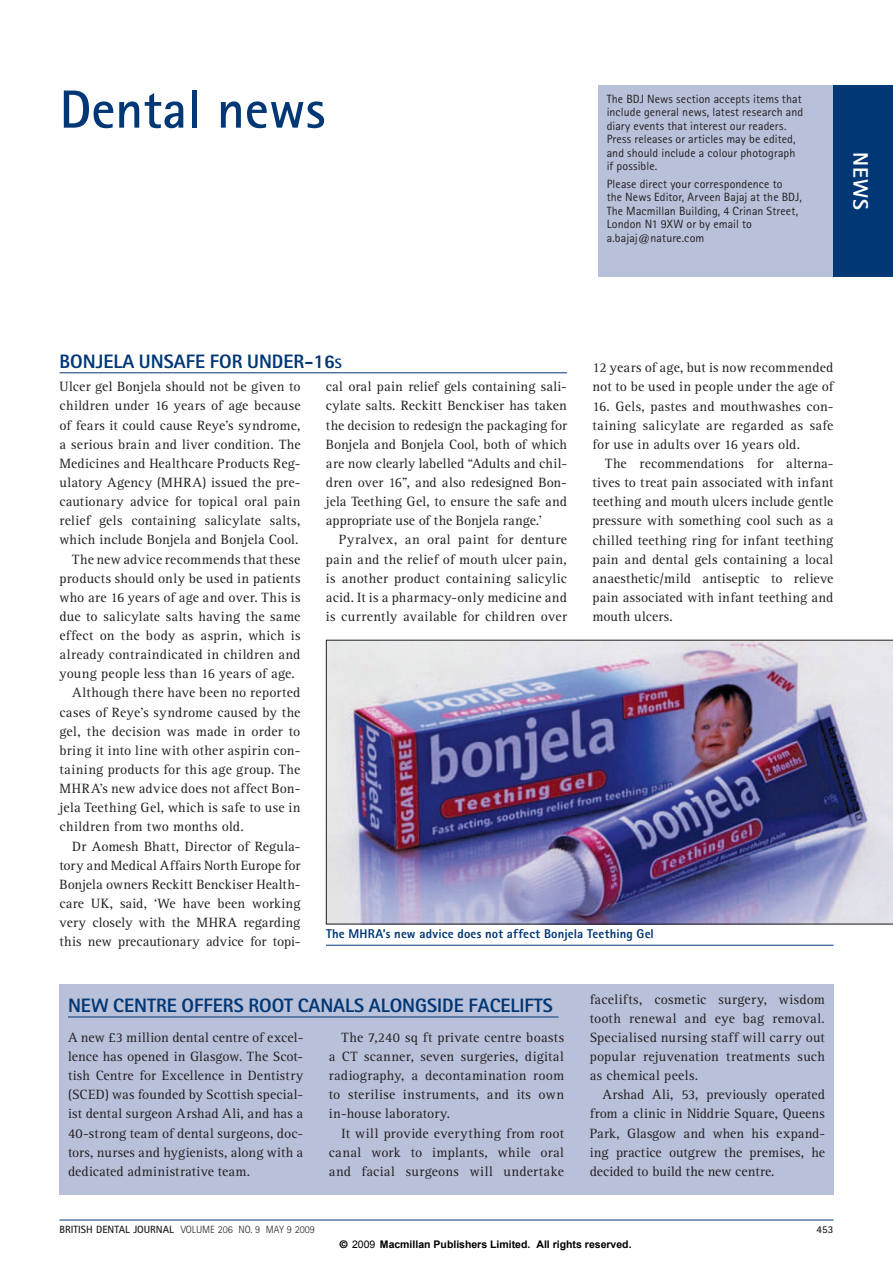
<style>
.page{position:relative;width:893px;height:1263px;background:#fff}
.page>*{position:absolute;margin:0;border:0;box-sizing:border-box;transform-origin:0 0}
.t1{font:700 53.85px "Rotis Sans Serif";color:#013775}
.t2{font:800 21px "Rotis Sans Serif";color:#fff}
.t3{font:800 19.5px "Rotis Sans Serif";color:#013775}
.t4{font:13.95px/19.2px "Rotis Serif";letter-spacing:.015em;color:#231f20;text-align:justify}
.t5{font:800 12.75px "Rotis Sans Serif";letter-spacing:.01em;color:#013775}
.t6{font:12px/13.5px "Rotis Sans Serif";letter-spacing:.01em;color:#231f20}
.t7{font:700 10.5px "Arial";color:#000}
.t8{font:300 10.5px "Rotis Sans Serif";color:#231f20}
.t9{font:700 10.5px "Rotis Sans Serif";color:#231f20}
.s1{font-size:13.65px}
.s2{font-weight:700}
.s3{font-family:"Helvetica"}
.s4{font-weight:400}
</style>
<div class="page">
<hr style="left:59px;top:372px;width:508px;height:1px;background:#013775">
<hr style="left:59px;top:1220px;width:774px;height:1px;background:#013775">
<div style="left:598px;top:85px;width:295px;height:191px;background:#b9c0d9"></div>
<div style="left:833px;top:85px;width:60px;height:191px;background:#013775"></div>
<img style="left:326px;top:640px;width:567px;height:284px">
<div style="left:59px;top:984px;width:774px;height:211px;background:#b9c0d9"></div>
<hr style="left:68px;top:1017px;width:490px;height:1px;background:#013775">
<hr style="left:326px;top:945px;width:507px;height:1px;background:#013775">
<h1 class="t1" style="left:59px;top:91px;width:267px">Dental news</h1>
<p class="t6" style="left:607px;top:93px;width:198px">The BDJ News section accepts items that include general news, latest research and diary events that interest our readers.<br>Press releases or articles may be edited, and should include a colour photograph if possible.</p>
<p class="t6" style="left:607px;top:178px;width:197px">Please direct your correspondence to<br>the News Editor, Arveen Bajaj at the BDJ, The Macmillan Building, 4 Crinan Street, London N1 9XW or by email to a.bajaj@nature.com</p>
<h2 class="t2" style="left:868px;top:152px;width:60px;rotate:90deg">NEWS</h2>
<h3 class="t3" style="left:59px;top:355px;width:284px">BONJELA UNSAFE FOR UNDER-16<span class="s1">S</span></h3>
<p class="t4" style="left:592px;top:359px;width:242px">12 years of age, but is now recommended not to be used in people under the age of</p>
<p class="t4" style="left:592px;top:398px;width:242px">16. Gels, pastes and mouthwashes con&shy;taining salicylate are regarded as safe for use in adults over 16 years old.</p>
<p class="t4" style="left:592px;top:455px;width:242px;text-indent:13px">The recommendations for alterna&shy;tives to treat pain associated with infant teething and mouth ulcers include gentle pressure with something cool such as a chilled teething ring for infant teething pain and dental gels containing a local anaesthetic/mild antiseptic to relieve pain associated with infant teething and mouth ulcers.</p>
<p class="t4" style="left:59px;top:378px;width:243px">Ulcer gel Bonjela should not be given to</p>
<p class="t4" style="left:59px;top:397px;width:242px">children under 16 years of age because</p>
<p class="t4" style="left:59px;top:417px;width:242px">of fears it could cause Reye’s syndrome,</p>
<p class="t4" style="left:59px;top:436px;width:243px">a serious brain and liver condition. The</p>
<p class="t4" style="left:59px;top:455px;width:242px">Medicines and Healthcare Products Reg-</p>
<p class="t4" style="left:59px;top:474px;width:242px">ulatory Agency (MHRA) issued the pre-</p>
<p class="t4" style="left:59px;top:493px;width:242px">cautionary advice for topical oral pain</p>
<p class="t4" style="left:59px;top:512px;width:242px">relief gels containing salicylate salts,</p>
<p class="t4" style="left:59px;top:531px;width:241px">which include Bonjela and Bonjela Cool.</p>
<p class="t4" style="left:72px;top:551px;width:230px">The new advice recommends that these</p>
<p class="t4" style="left:59px;top:570px;width:242px">products should only be used in patients</p>
<p class="t4" style="left:59px;top:589px;width:242px">who are 16 years of age and over. This is</p>
<p class="t4" style="left:59px;top:608px;width:242px">due to salicylate salts having the same</p>
<p class="t4" style="left:59px;top:627px;width:242px">effect on the body as asprin, which is</p>
<p class="t4" style="left:59px;top:646px;width:242px">already contraindicated in children and</p>
<p class="t4" style="left:59px;top:665px;width:237px">young people less than 16 years of age.</p>
<p class="t4" style="left:72px;top:684px;width:230px">Although there have been no reported</p>
<p class="t4" style="left:59px;top:704px;width:242px">cases of Reye’s syndrome caused by the</p>
<p class="t4" style="left:59px;top:723px;width:242px">gel, the decision was made in order to</p>
<p class="t4" style="left:59px;top:742px;width:242px">bring it into line with other aspirin con-</p>
<p class="t4" style="left:59px;top:761px;width:242px">taining products for this age group. The</p>
<p class="t4" style="left:59px;top:780px;width:242px">MHRA’s new advice does not affect Bon-</p>
<p class="t4" style="left:59px;top:799px;width:242px">jela Teething Gel, which is safe to use in</p>
<p class="t4" style="left:59px;top:818px;width:186px">children from two months old.</p>
<p class="t4" style="left:72px;top:838px;width:230px">Dr Aomesh Bhatt, Director of Regula-</p>
<p class="t4" style="left:59px;top:857px;width:242px">tory and Medical Affairs North Europe for</p>
<p class="t4" style="left:59px;top:876px;width:242px">Bonjela owners Reckitt Benckiser Health-</p>
<p class="t4" style="left:59px;top:895px;width:243px">care UK, said, ‘We have been working</p>
<p class="t4" style="left:59px;top:914px;width:242px">very closely with the MHRA regarding</p>
<p class="t4" style="left:59px;top:933px;width:242px">this new precautionary advice for topi-</p>
<p class="t4" style="left:326px;top:378px;width:242px">cal oral pain relief gels containing sali&shy;cylate salts. Reckitt Benckiser has taken the decision to redesign the packaging for Bonjela and Bonjela Cool, both of which are now clearly labelled “Adults and chil&shy;dren over 16”, and also redesigned Bon&shy;jela Teething Gel, to ensure the safe and appropriate use of the Bonjela range.’</p>
<p class="t4" style="left:326px;top:531px;width:242px;text-indent:13px">Pyralvex, an oral paint for denture pain and the relief of mouth ulcer pain, is another product containing salicylic acid. It is a pharmacy-only medicine and is currently available for children over</p>
<p class="t5" style="left:326px;top:930px;width:329px">The MHRA’s new advice does not affect Bonjela Teething Gel</p>
<h3 class="t3" style="left:68px;top:999px;width:486px">NEW CENTRE OFFERS ROOT CANALS ALONGSIDE FACELIFTS</h3>
<p class="t4" style="left:68px;top:1029px;width:237px">A new £3 million dental centre of excel&shy;lence has opened in Glasgow. The Scot&shy;tish Centre for Excellence in Dentistry (SCED) was founded by Scottish special&shy;ist dental surgeon Arshad Ali, and has a 40-strong team of dental surgeons, doc&shy;tors, nurses and hygienists, along with a dedicated administrative team.</p>
<p class="t4" style="left:329px;top:1029px;width:237px;text-indent:13px">The 7,240 sq ft private centre boasts a CT scanner, seven surgeries, digital radiography, a decontamination room to sterilise instruments, and its own in-house laboratory.</p>
<p class="t4" style="left:329px;top:1125px;width:237px;text-indent:13px">It will provide everything from root canal work to implants, while oral and facial surgeons will undertake</p>
<p class="t4" style="left:590px;top:991px;width:237px">facelifts, cosmetic surgery, wisdom tooth renewal and eye bag removal.<br>Specialised nursing staff will carry out popular rejuvenation treatments such as chemical peels.</p>
<p class="t4" style="left:590px;top:1086px;width:237px;text-indent:13px">Arshad Ali, 53, previously operated from a clinic in Niddrie Square, Queens Park, Glasgow and when his expand&shy;ing practice outgrew the premises, he decided to build the new centre.</p>
<p class="t8" style="left:59px;top:1226px;width:257px"><span class="s2">BRITISH DENTAL JOURNAL</span> VOLUME 206 NO. 9 MAY 9 2009</p>
<p class="t9" style="left:816px;top:1226px;width:18px">453</p>
<p class="t7" style="left:340px;top:1237px;width:293px"><span class="s3">©</span> <span class="s4">2009</span> Macmillan Publishers Limited. All rights reserved.</p>
</div>
